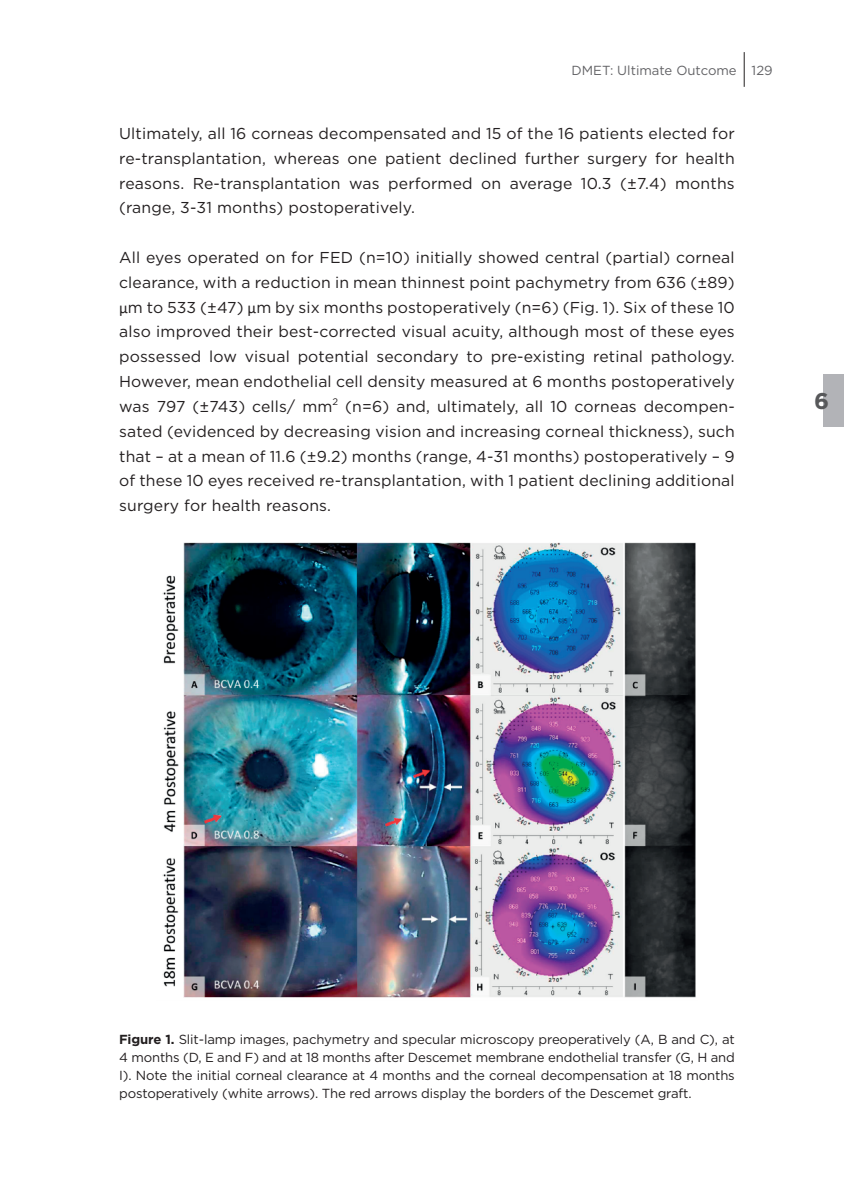
<style>
.page{position:relative;width:844px;height:1191px;background:#fff}
.page>*{position:absolute;margin:0;border:0;box-sizing:border-box;transform-origin:0 0}
.t1{font:700 22.75px "Gotham";color:#57585a}
.t2{font:15.75px/24.8px "Gotham";letter-spacing:.01em;color:#231f20;text-align:justify}
.t3{font:13.12px/18px "Gotham";letter-spacing:-.01em;color:#231f20;text-align:justify}
.t4{font:13.12px "Gotham";color:#636366}
.s1{font-family:"Calibri"}
.s2{font-weight:700}
</style>
<div class="page">
<div style="left:822px;top:375px;width:21px;height:52px;background:#b2b3b7"></div>
<hr style="left:743px;top:52px;width:1px;height:35px;background:#231f20">
<img style="left:162px;top:542px;width:534px;height:456px">
<p class="t4" style="left:571px;top:62px;width:203px">DMET: Ultimate Outcome 129</p>
<p class="t2" style="left:119px;top:121px;width:617px">Ultimately, all 16 corneas decompensated and 15 of the 16 patients elected for re-transplantation, whereas one patient declined further surgery for health reasons. Re-transplantation was performed on average 10.3 (±7.4) months (range, 3-31 months) postoperatively.</p>
<p class="t2" style="left:119px;top:245px;width:617px">All eyes operated on for FED (n=10) initially showed central (partial) corneal clearance, with a reduction in mean thinnest point pachymetry from 636 (±89) <span class="s1">μ</span>m to 533 (±47) <span class="s1">μ</span>m by six months postoperatively (n=6) (Fig. 1). Six of these 10 also improved their best-corrected visual acuity, although most of these eyes possessed low visual potential secondary to pre-existing retinal pathology.<br>However, mean endothelial cell density measured at 6 months postoperatively was 797 (±743) cells/ mm<sup>2</sup> (n=6) and, ultimately, all 10 corneas decompen&shy;sated (evidenced by decreasing vision and increasing corneal thickness), such that – at a mean of 11.6 (±9.2) months (range, 4-31 months) postoperatively – 9 of these 10 eyes received re-transplantation, with 1 patient declining additional surgery for health reasons.</p>
<h1 class="t1" style="left:814px;top:386px;width:17px">6</h1>
<p class="t3" style="left:119px;top:1029px;width:617px"><span class="s2">Figure 1.</span> Slit-lamp images, pachymetry and specular microscopy preoperatively (A, B and C), at 4 months (D, E and F) and at 18 months after Descemet membrane endothelial transfer (G, H and I). Note the initial corneal clearance at 4 months and the corneal decompensation at 18 months postoperatively (white arrows). The red arrows display the borders of the Descemet graft.</p>
</div>
